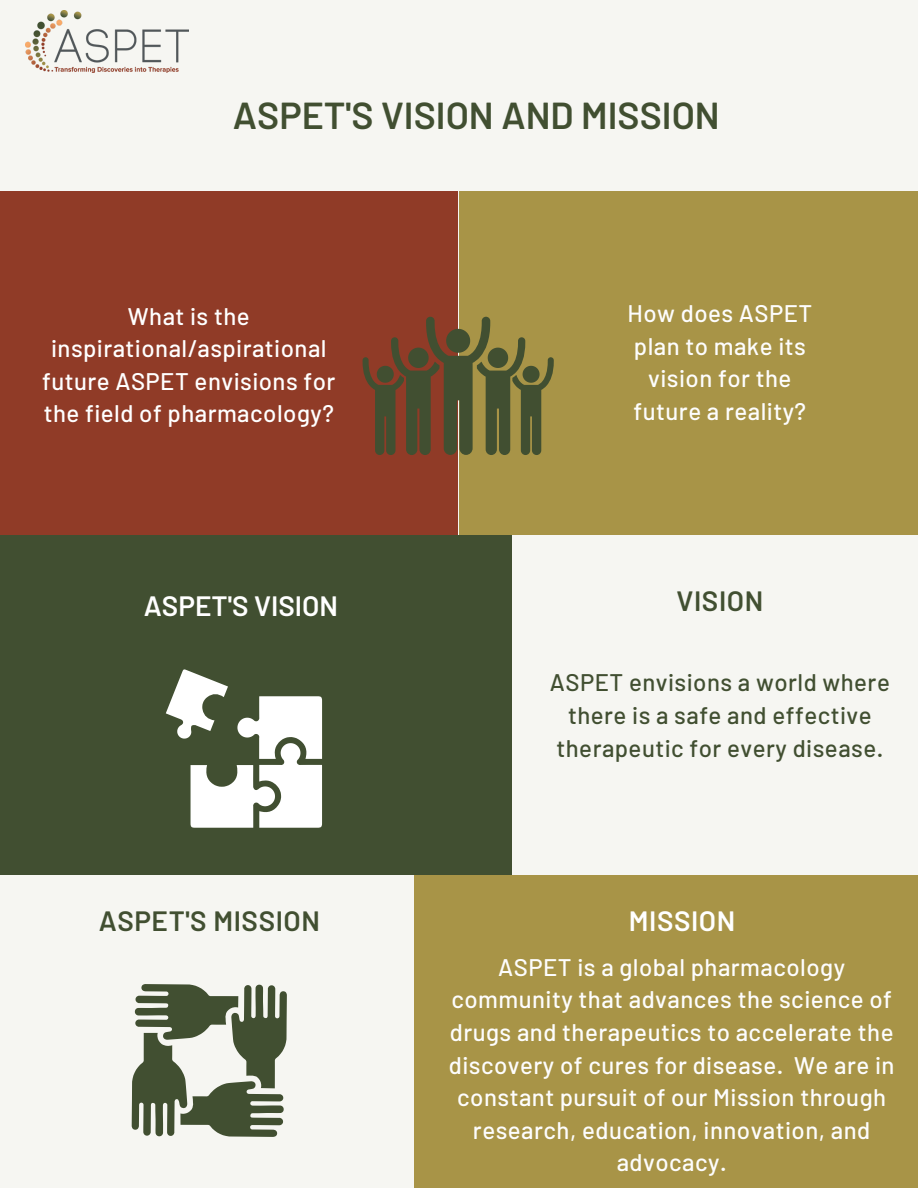
<style>
.page{position:relative;width:918px;height:1188px;background:#f6f6f2}
.page>*{position:absolute;margin:0;border:0;box-sizing:border-box;transform-origin:0 0}
.t1{font:600 37.5px "Barlow";color:#414f31}
.t2{font:600 27.9px "Barlow";letter-spacing:.02em;color:#414f31}
.t3{font:600 27.9px "Barlow";color:#fff}
.t4{font:600 27.9px "Barlow";letter-spacing:.02em;color:#fff}
.t5{font:500 24px/32.7px "Barlow";letter-spacing:.02em;color:#fdfdfd;text-align:center}
.t6{font:500 24px/32.7px "Barlow";letter-spacing:.02em;color:#fff;text-align:center}
.t7{font:500 24px/32.7px "Barlow";letter-spacing:.02em;color:#414f31;text-align:center}
</style>
<div class="page">
<div style="left:0;top:532px;width:511px;height:343px;background:#414f31"></div>
<div style="left:459px;top:191px;width:459px;height:343px;background:#a89447"></div>
<div style="left:415px;top:875px;width:503px;height:313px;background:#a89447"></div>
<img style="left:26px;top:11px;width:163px;height:61px">
<div style="left:0;top:191px;width:458px;height:343px;background:#903b27"></div>
<svg style="left:363px;top:317px;width:191px;height:138px"></svg>
<svg style="left:166px;top:669px;width:156px;height:159px"></svg>
<svg style="left:132px;top:984px;width:155px;height:153px"></svg>
<h1 class="t1" style="left:233px;top:91px;width:488px">ASPET'S VISION AND MISSION</h1>
<p class="t6" style="left:42px;top:299px;width:295px">What is the inspirational/aspirational future ASPET envisions for the field of pharmacology?</p>
<p class="t5" style="left:628px;top:296px;width:186px">How does ASPET plan to make its vision for the future a reality?</p>
<p class="t3" style="left:144px;top:588px;width:196px">ASPET'S VISION</p>
<p class="t2" style="left:677px;top:584px;width:88px">VISION</p>
<p class="t2" style="left:99px;top:903px;width:223px">ASPET'S MISSION</p>
<p class="t7" style="left:550px;top:665px;width:342px">ASPET envisions a world where there is a safe and effective therapeutic for every disease.</p>
<p class="t4" style="left:629px;top:903px;width:108px">MISSION</p>
<p class="t5" style="left:449px;top:950px;width:447px">ASPET is a global pharmacology community that advances the science of drugs and therapeutics to accelerate the discovery of cures for disease. We are in constant pursuit of our Mission through research, education, innovation, and advocacy.</p>
</div>
